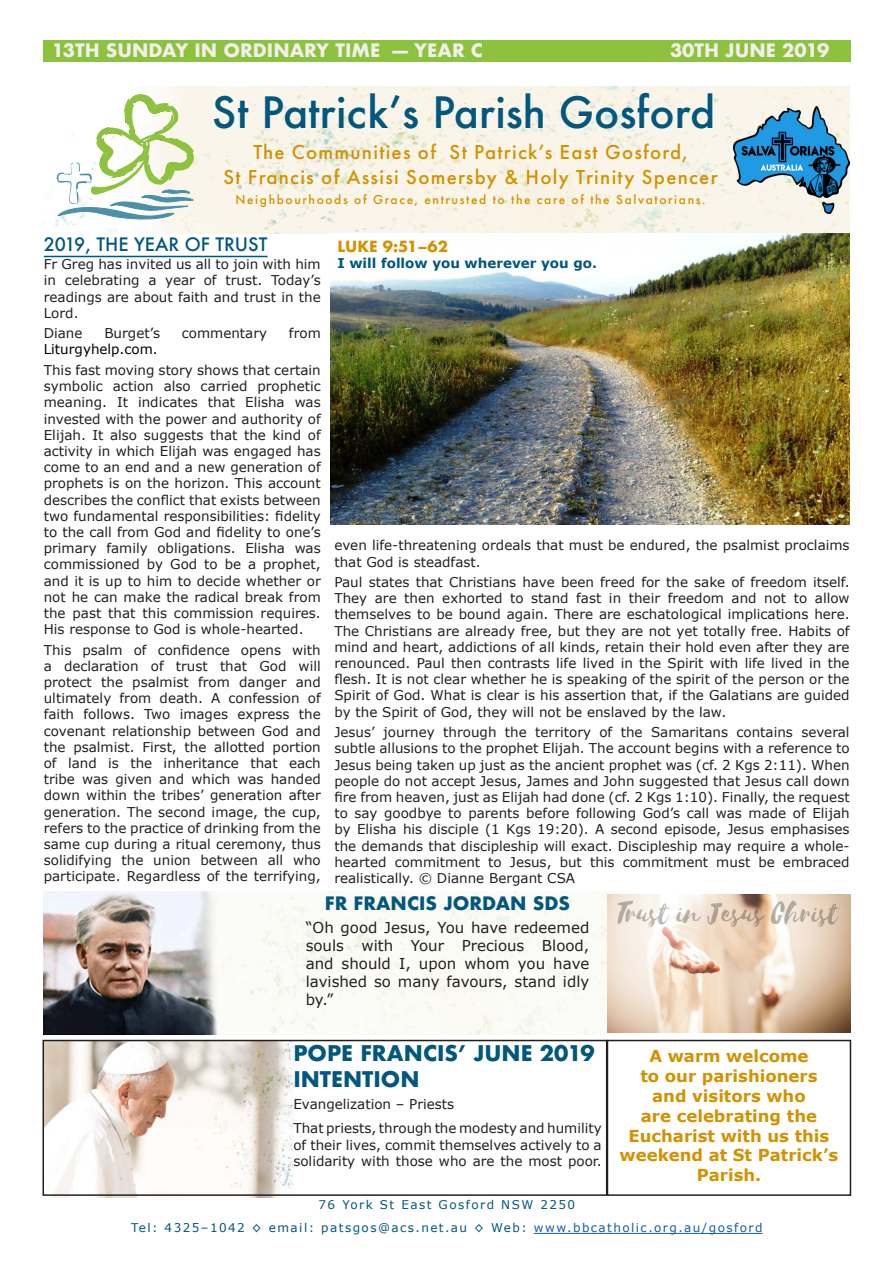
<style>
.page{position:relative;width:893px;height:1263px;background:#fff}
.page>*{position:absolute;margin:0;border:0;box-sizing:border-box;transform-origin:0 0}
.t1{font:500 42px "Futura";color:#02577e}
.t2{font:500 21px/25.2px "Futura PT";letter-spacing:.06em;color:#d39200;text-align:center}
.Bulletin_SubHeading{font:700 21px/25.2px "Futura";color:#02577e}
.t3{font:700 18px "Futura";color:#f0efea}
.Bulletin_Heading_12p{font:500 18px "Futura";color:#02577e}
.Bulletin_SubHeading-2{font:700 18px "Futura";color:#02577e}
.Bulletin_Body_Text_1{font:700 16.5px/19.8px "Verdana";color:#d39200;text-align:center}
.Bulletin_Body_Text_1-2{font:15px/18px "Verdana";color:#231f20;text-align:justify}
.Bulletin_Readings_Su{font:700 15px "Futura";color:#d39200}
.Bulletin_Body_Text_9{font:13.5px/16.2px "Verdana";color:#231f20;text-align:justify}
.Bulletin_Body_Text_1-3{font:13.5px/16.2px "Verdana";color:#231f20;text-align:justify}
.t4{font:500 13.5px "Futura PT";letter-spacing:.12em;color:#d39200}
.Bulletin_Body_Text_R{font:700 13.5px "Verdana";color:#02577e}
.Bulletin_Body_Text_9-2{font:13.5px "Verdana";color:#000}
.t5{font:12px/23px "Verdana";letter-spacing:.12em;color:#02577e;text-align:center}
.s1{color:#175d9e}
</style>
<div class="page">
<img style="left:43px;top:86px;width:807px;height:148px">
<hr style="left:534px;top:1233px;width:228px;height:1px;background:#175d9e">
<svg style="left:55px;top:94px;width:144px;height:126px"></svg>
<div style="left:43px;top:40px;width:807px;height:22px;background:#8dc23f"></div>
<img style="left:733px;top:107px;width:117px;height:106px">
<img style="left:330px;top:233px;width:520px;height:292px">
<img style="left:44px;top:892px;width:563px;height:142px">
<hr style="left:44px;top:256px;width:224px;height:1px;background:#02577e">
<img style="left:46px;top:1043px;width:247px;height:154px">
<div style="left:43px;top:1040px;width:564px;height:156px;border:2px solid #231f20"></div>
<div style="left:607px;top:1040px;width:244px;height:156px;border:2px solid #231f20"></div>
<img style="left:607px;top:894px;width:244px;height:139px">
<svg style="left:335px;top:253px;width:33px;height:24px"></svg>
<svg style="left:378px;top:253px;width:219px;height:24px"></svg>
<h3 class="t3" style="left:52px;top:38px;width:433px">13TH SUNDAY IN ORDINARY TIME — YEAR C</h3>
<h3 class="t3" style="left:670px;top:38px;width:161px">30TH JUNE 2019</h3>
<h1 class="t1" style="left:212px;top:83px;width:505px">St Patrick’s Parish Gosford</h1>
<h2 class="t2" style="left:223px;top:139px;width:496px">The Communities of St Patrick’s East Gosford,<br>St Francis of Assisi Somersby &amp; Holy Trinity Spencer</h2>
<p class="t4" style="left:235px;top:192px;width:472px">Neighbourhoods of Grace, entrusted to the care of the Salvatorians.</p>
<p class="Bulletin_Heading_12p" style="left:44px;top:232px;width:225px">2019, THE YEAR OF TRUST</p>
<p class="Bulletin_Body_Text_9" style="left:44px;top:256px;width:278px">Fr Greg has invited us all to join with him in celebrating a year of trust. Today’s readings are about faith and trust in the Lord.</p>
<p class="Bulletin_Body_Text_9" style="left:44px;top:325px;width:40px">Diane</p>
<p class="Bulletin_Body_Text_9" style="left:104px;top:325px;width:57px">Burget’s</p>
<p class="Bulletin_Body_Text_9" style="left:182px;top:325px;width:87px">commentary</p>
<p class="Bulletin_Body_Text_9" style="left:289px;top:325px;width:33px">from</p>
<p class="Bulletin_Body_Text_9-2" style="left:44px;top:341px;width:116px">Liturgyhelp.com.</p>
<p class="Bulletin_Body_Text_9" style="left:44px;top:362px;width:279px">This fast moving story shows that certain symbolic action also carried prophetic meaning. It indicates that Elisha was invested with the power and authority of Elijah. It also suggests that the kind of activity in which Elijah was engaged has come to an end and a new generation of prophets is on the horizon. This account describes the conflict that exists between two fundamental responsibilities: fidelity to the call from God and fidelity to one’s primary family obligations. Elisha was commissioned by God to be a prophet, and it is up to him to decide whether or not he can make the radical break from the past that this commission requires.<br>His response to God is whole-hearted.</p>
<p class="Bulletin_Body_Text_9" style="left:44px;top:642px;width:279px">This psalm of confidence opens with a declaration of trust that God will protect the psalmist from danger and ultimately from death. A confession of faith follows. Two images express the covenant relationship between God and the psalmist. First, the allotted portion of land is the inheritance that each tribe was given and which was handed down within the tribes’ generation after generation. The second image, the cup, refers to the practice of drinking from the same cup during a ritual ceremony, thus solidifying the union between all who participate. Regardless of the terrifying,</p>
<p class="Bulletin_Readings_Su" style="left:337px;top:236px;width:112px">LUKE 9:51–62</p>
<p class="Bulletin_Body_Text_R" style="left:337px;top:255px;width:261px">I will follow you wherever you go.</p>
<p class="Bulletin_Body_Text_9" style="left:334px;top:538px;width:517px">even life-threatening ordeals that must be endured, the psalmist proclaims that God is steadfast.</p>
<p class="Bulletin_Body_Text_9" style="left:334px;top:574px;width:517px">Paul states that Christians have been freed for the sake of freedom itself.<br>They are then exhorted to stand fast in their freedom and not to allow themselves to be bound again. There are eschatological implications here.<br>The Christians are already free, but they are not yet totally free. Habits of mind and heart, addictions of all kinds, retain their hold even after they are renounced. Paul then contrasts life lived in the Spirit with life lived in the flesh. It is not clear whether he is speaking of the spirit of the person or the Spirit of God. What is clear is his assertion that, if the Galatians are guided by the Spirit of God, they will not be enslaved by the law.</p>
<p class="Bulletin_Body_Text_9" style="left:334px;top:724px;width:517px">Jesus’ journey through the territory of the Samaritans contains several subtle allusions to the prophet Elijah. The account begins with a reference to Jesus being taken up just as the ancient prophet was (cf. 2 Kgs 2:11). When people do not accept Jesus, James and John suggested that Jesus call down fire from heaven, just as Elijah had done (cf. 2 Kgs 1:10). Finally, the request to say goodbye to parents before following God’s call was made of Elijah by Elisha his disciple (1 Kgs 19:20). A second episode, Jesus emphasises the demands that discipleship will exact. Discipleship may require a whole&shy;hearted commitment to Jesus, but this commitment must be embraced realistically. © Dianne Bergant CSA</p>
<p class="Bulletin_SubHeading-2" style="left:325px;top:890px;width:247px">FR FRANCIS JORDAN SDS</p>
<p class="Bulletin_Body_Text_1-2" style="left:306px;top:919px;width:285px">“Oh good Jesus, You have redeemed souls with Your Precious Blood, and should I, upon whom you have lavished so many favours, stand idly by.”</p>
<p class="Bulletin_SubHeading" style="left:293px;top:1041px;width:303px">POPE FRANCIS’ JUNE 2019<br>INTENTION</p>
<p class="Bulletin_Body_Text_1-3" style="left:293px;top:1096px;width:162px">Evangelization – Priests</p>
<p class="Bulletin_Body_Text_1-3" style="left:293px;top:1120px;width:310px">That priests, through the modesty and humility of their lives, commit themselves actively to a solidarity with those who are the most poor.</p>
<p class="Bulletin_Body_Text_1" style="left:620px;top:1047px;width:220px">A warm welcome<br>to our parishioners<br>and visitors who<br>are celebrating the<br>Eucharist with us this weekend at St Patrick’s<br>Parish.</p>
<p class="t5" style="left:131px;top:1194px;width:633px">76 York St East Gosford NSW 2250<br>Tel: 4325–1042 ◊ email: patsgos@acs.net.au ◊ Web: <span class="s1">www.bbcatholic.org.au/gosford</span></p>
</div>
